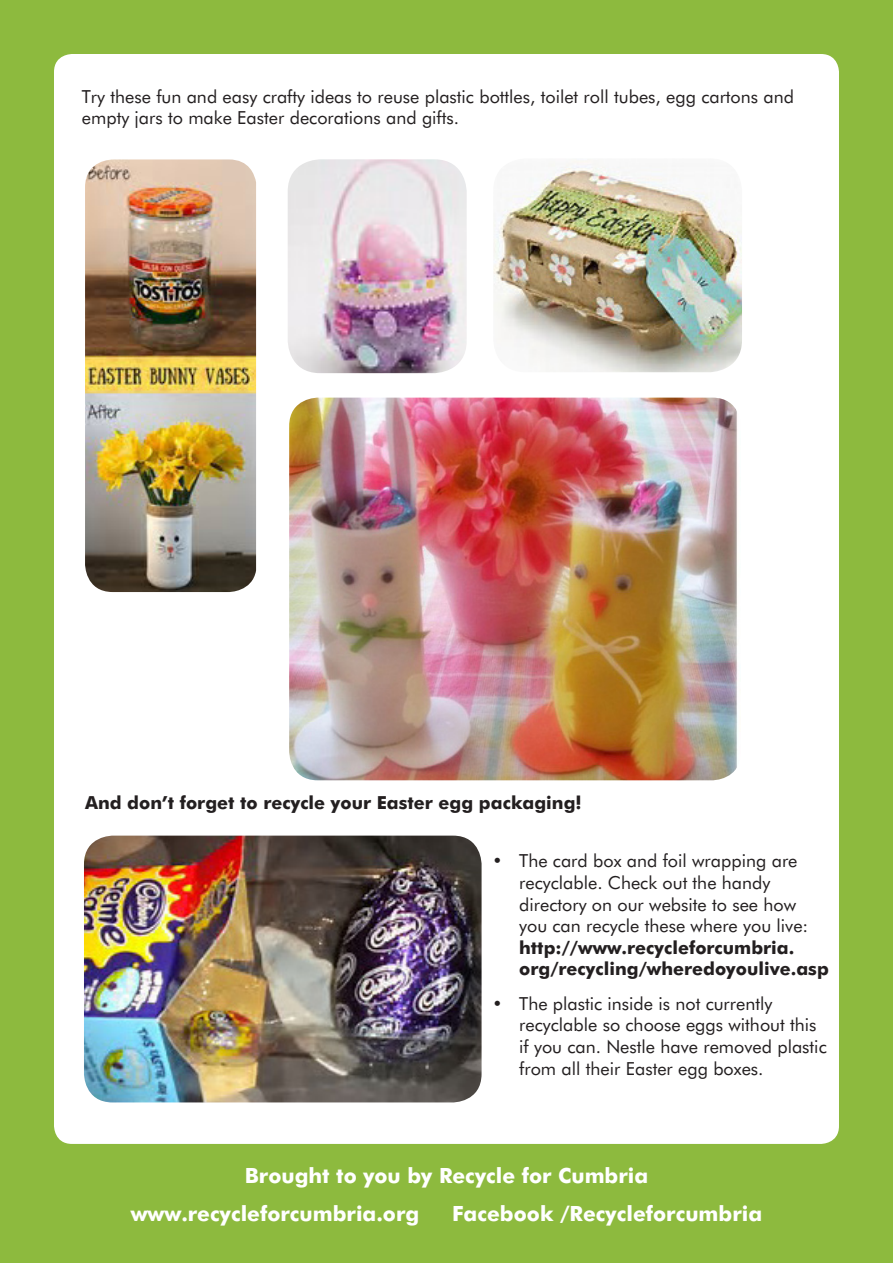
<style>
.page{position:relative;width:893px;height:1263px;background:#8dba3e}
.page>*{position:absolute;margin:0;border:0;box-sizing:border-box;transform-origin:0 0}
.text{font:700 21px "Futura BT";color:#fff}
.text-2{font:18px/21.6px "Futura BT";color:#231f20}
.text-3{font:700 18px "Futura BT";color:#231f20}
.s1{font-weight:700}
</style>
<div class="page">
<div style="left:54px;top:54px;width:785px;height:1090px;background:#fff;border-radius:18px"></div>
<img style="left:85px;top:159px;width:171px;height:433px">
<img style="left:289px;top:398px;width:449px;height:382px">
<img style="left:288px;top:159px;width:179px;height:214px">
<img style="left:493px;top:159px;width:249px;height:213px">
<img style="left:84px;top:836px;width:398px;height:266px">
<p class="text-2" style="left:82px;top:85px;width:714px">Try these fun and easy crafty ideas to reuse plastic bottles, toilet roll tubes, egg cartons and empty jars to make Easter decorations and gifts.</p>
<p class="text-3" style="left:85px;top:792px;width:498px">And don’t forget to recycle your Easter egg packaging!</p>
<p class="text-2" style="left:519px;top:850px;width:311px;text-indent:-27px">• The card box and foil wrapping are recyclable. Check out the handy directory on our website to see how<br>you can recycle these where you live: <span class="s1">http://www.recycleforcumbria. org/recycling/wheredoyoulive.asp</span></p>
<p class="text-2" style="left:519px;top:992px;width:309px;text-indent:-27px">• The plastic inside is not currently recyclable so choose eggs without this if you can. Nestle have removed plastic from all their Easter egg boxes.</p>
<p class="text" style="left:245px;top:1163px;width:405px">Brought to you by Recycle for Cumbria</p>
<p class="text" style="left:131px;top:1201px;width:290px">www.recycleforcumbria.org</p>
<p class="text" style="left:452px;top:1201px;width:312px">Facebook /Recycleforcumbria</p>
</div>
